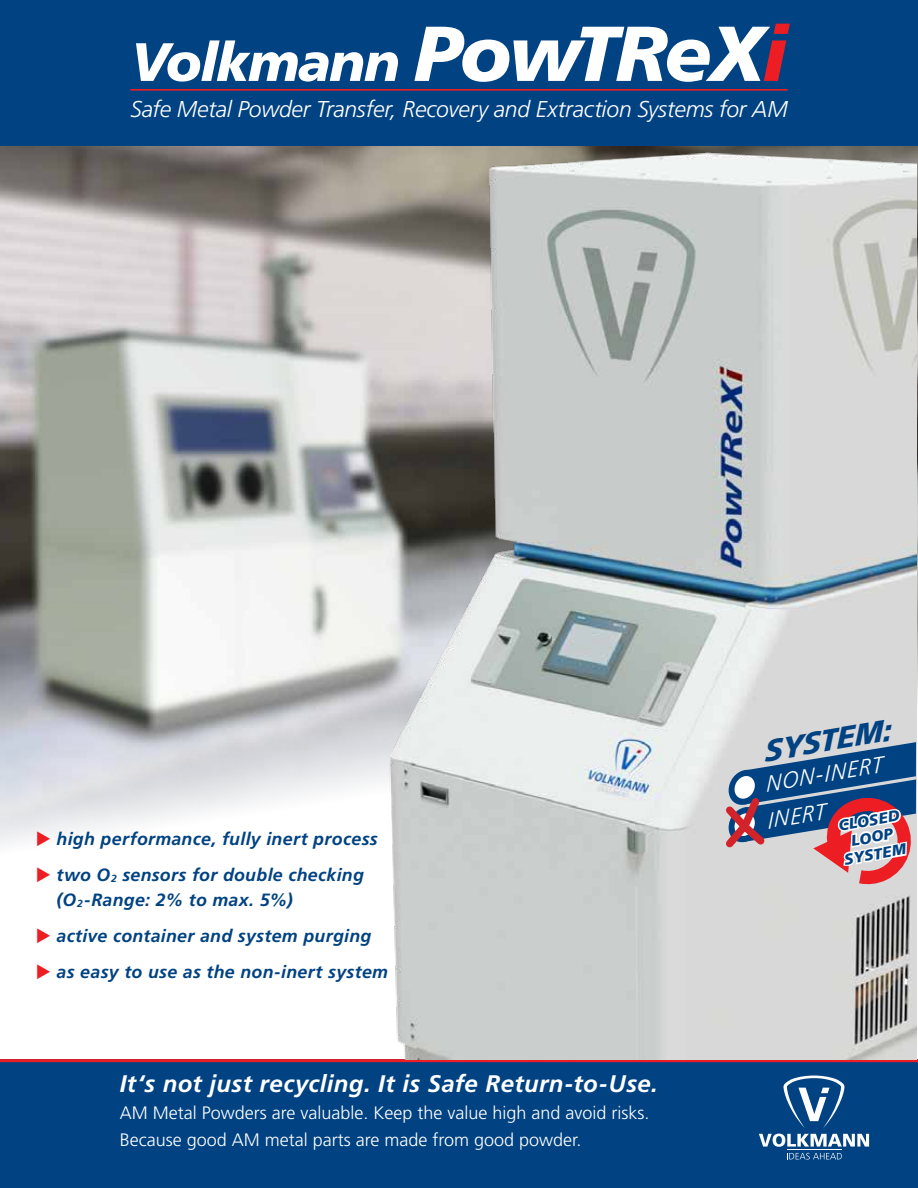
<style>
.page{position:relative;width:918px;height:1188px;background:#fff}
.page>*{position:absolute;margin:0;border:0;box-sizing:border-box;transform-origin:0 0}
.t1{font:italic 900 54px "Frutiger LT Std";letter-spacing:-.025em;color:#fff}
.t2{font:italic 900 30px "Frutiger LT Std";color:#004282}
.t3{font:italic 700 24px "Frutiger LT Std";letter-spacing:.015em;color:#fff}
.t4{font:italic 300 22.95px "Frutiger LT Std";letter-spacing:-.01em;color:#fff}
.t5{font:italic 300 22.5px/37px "Frutiger LT Std";color:#fff}
.t6{font:300 18px/27px "Frutiger";color:#fff}
.t7{font:italic 700 17.7px/25.3px "Frutiger LT Std";letter-spacing:.02em;color:#004282}
.t8{font:italic 900 15.15px/17.1px "Frutiger LT Std";color:#004282;text-align:center}
.s1{font-size:77.7px}
.s2{font-size:77.7px;color:#ed1d24}
.s3{color:#ed1d24}
</style>
<div class="page">
<div style="left:0;top:1059px;width:918px;height:129px;background:#004282"></div>
<hr style="left:0;top:1059px;width:918px;height:3px;background:#ed1d24">
<svg style="left:787px;top:1153px;width:55px;height:7px"></svg>
<svg style="left:783px;top:1076px;width:62px;height:52px"></svg>
<svg style="left:759px;top:1134px;width:110px;height:13px"></svg>
<hr style="left:787px;top:1149px;width:55px;height:1px;background:#fff">
<img style="left:0;top:146px;width:918px;height:770px">
<img style="left:351px;top:146px;width:565px;height:913px">
<svg style="left:719px;top:668px;width:199px;height:219px;background:#a8a9b9"></svg>
<div style="left:0;top:0;width:918px;height:146px;background:#004282"></div>
<hr style="left:130px;top:89px;width:658px;height:2px;background:#ed1d24">
<h1 class="t1" style="left:130px;top:30px;width:659px">Volkmann <span class="s1">PowTReX</span><span class="s2">i</span></h1>
<p class="t4" style="left:130px;top:96px;width:659px">Safe Metal Powder Transfer, Recovery and Extraction Systems for AM</p>
<p class="t7" style="left:36px;top:826px;width:343px"><span class="s3">◆</span> high performance, fully inert process</p>
<p class="t7" style="left:57px;top:862px;width:309px;text-indent:-21px"><span class="s3">◆</span> two O<sub>2</sub> sensors for double checking (O<sub>2</sub>-Range: 2% to max. 5%)</p>
<p class="t7" style="left:36px;top:923px;width:337px"><span class="s3">◆</span> active container and system purging</p>
<p class="t7" style="left:36px;top:959px;width:354px"><span class="s3">◆</span> as easy to use as the non-inert system</p>
<h3 class="t3" style="left:120px;top:1070px;width:540px">It‘s not just recycling. It is Safe Return-to-Use.</h3>
<p class="t6" style="left:120px;top:1100px;width:531px">AM Metal Powders are valuable. Keep the value high and avoid risks.<br>Because good AM metal parts are made from good powder.</p>
<h2 class="t2" style="left:760px;top:734px;width:130px;rotate:-10deg">SYSTEM:</h2>
<p class="t5" style="left:758px;top:766px;width:124px;rotate:-9deg">NON-INERT<br>INERT</p>
<p class="t8" style="left:837px;top:817px;width:64px;rotate:-10deg">CLOSED<br>LOOP<br>SYSTEM</p>
</div>
